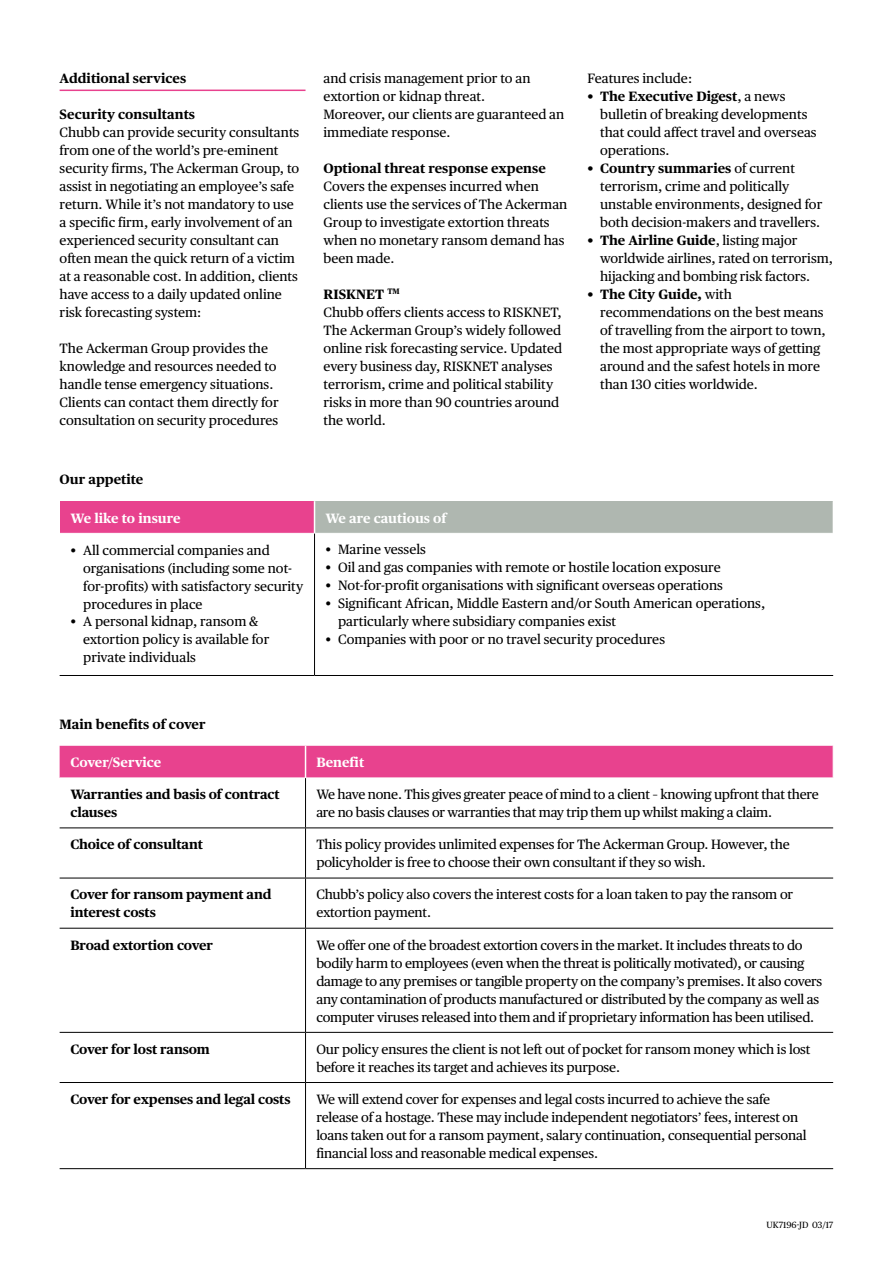
<style>
.page{position:relative;width:893px;height:1263px;background:#fff}
.page>*{position:absolute;margin:0;border:0;box-sizing:border-box;transform-origin:0 0}
.t1{font:13.5px/18px "Chubb Publico Text";color:#000}
.t2{font:700 13.5px/18px "Chubb Publico Text";letter-spacing:-.01em;color:#000}
.t3{font:700 13.5px "Chubb Publico Text";color:#fff}
.t4{font:9px "Chubb Publico Text";color:#000}
.s1{font-weight:700}
</style>
<div class="page">
<hr style="left:60px;top:90px;width:246px;height:1px;background:#e8428e">
<div style="left:60px;top:501px;width:255px;height:32px;background:#e8428e"></div>
<div style="left:315px;top:501px;width:518px;height:32px;background:#afb7b0"></div>
<hr style="left:314px;top:533px;width:1px;height:142px;background:#000">
<hr style="left:315px;top:675px;width:518px;height:1px;background:#000">
<hr style="left:60px;top:675px;width:255px;height:1px;background:#000">
<hr style="left:314px;top:501px;width:1px;height:32px;background:#fff">
<div style="left:60px;top:746px;width:773px;height:32px;background:#e8428e"></div>
<svg style="left:60px;top:828px;width:773px;height:256px"></svg>
<hr style="left:305px;top:778px;width:1px;height:49px;background:#000">
<hr style="left:60px;top:827px;width:246px;height:1px;background:#000">
<hr style="left:306px;top:827px;width:527px;height:1px;background:#000">
<hr style="left:305px;top:828px;width:1px;height:50px;background:#000">
<hr style="left:60px;top:878px;width:246px;height:1px;background:#000">
<hr style="left:306px;top:878px;width:527px;height:1px;background:#000">
<hr style="left:305px;top:878px;width:1px;height:50px;background:#000">
<hr style="left:60px;top:928px;width:246px;height:1px;background:#000">
<hr style="left:306px;top:928px;width:527px;height:1px;background:#000">
<hr style="left:305px;top:928px;width:1px;height:104px;background:#000">
<hr style="left:306px;top:1032px;width:527px;height:1px;background:#000">
<hr style="left:306px;top:1082px;width:527px;height:1px;background:#000">
<hr style="left:305px;top:1083px;width:1px;height:85px;background:#000">
<hr style="left:60px;top:1168px;width:246px;height:1px;background:#000">
<hr style="left:306px;top:1168px;width:527px;height:1px;background:#000">
<hr style="left:60px;top:1032px;width:246px;height:1px;background:#000">
<hr style="left:305px;top:1033px;width:1px;height:49px;background:#000">
<hr style="left:60px;top:1082px;width:246px;height:1px;background:#000">
<hr style="left:305px;top:746px;width:1px;height:32px;background:#fff">
<p class="t2" style="left:60px;top:68px;width:128px">Additional services</p>
<p class="t2" style="left:60px;top:104px;width:137px">Security consultants</p>
<p class="t1" style="left:60px;top:122px;width:241px">Chubb can provide security consultants from one of the world’s pre-eminent security firms, The Ackerman Group, to assist in negotiating an employee’s safe return. While it’s not mandatory to use a specific firm, early involvement of an experienced security consultant can often mean the quick return of a victim at a reasonable cost. In addition, clients have access to a daily updated online risk forecasting system:</p>
<p class="t1" style="left:60px;top:338px;width:221px">The Ackerman Group provides the knowledge and resources needed to handle tense emergency situations.<br>Clients can contact them directly for consultation on security procedures</p>
<p class="t1" style="left:324px;top:68px;width:242px">and crisis management prior to an extortion or kidnap threat.<br>Moreover, our clients are guaranteed an immediate response.</p>
<p class="t2" style="left:324px;top:158px;width:224px">Optional threat response expense</p>
<p class="t1" style="left:324px;top:176px;width:245px">Covers the expenses incurred when clients use the services of The Ackerman<br>Group to investigate extortion threats when no monetary ransom demand has been made.</p>
<p class="t1" style="left:324px;top:284px;width:240px"><span class="s1">RISKNET</span> <sup>TM<br></sup>Chubb offers clients access to RISKNET,<br>The Ackerman Group’s widely followed online risk forecasting service. Updated every business day, RISKNET analyses terrorism, crime and political stability risks in more than 90 countries around the world.</p>
<p class="t1" style="left:587px;top:68px;width:106px">Features include:</p>
<p class="t1" style="left:600px;top:86px;width:218px;text-indent:-13px"><span class="s1">• The Executive Digest</span>, a news bulletin of breaking developments that could affect travel and overseas operations.</p>
<p class="t1" style="left:600px;top:158px;width:224px;text-indent:-13px"><span class="s1">• Country summaries</span> of current terrorism, crime and politically unstable environments, designed for both decision-makers and travellers.</p>
<p class="t1" style="left:600px;top:230px;width:234px;text-indent:-13px"><span class="s1">• The Airline Guide</span>, listing major worldwide airlines, rated on terrorism, hijacking and bombing risk factors.</p>
<p class="t1" style="left:600px;top:284px;width:227px;text-indent:-13px"><span class="s1">• The City Guide,</span> with recommendations on the best means of travelling from the airport to town, the most appropriate ways of getting around and the safest hotels in more than 130 cities worldwide.</p>
<p class="t2" style="left:60px;top:469px;width:85px">Our appetite</p>
<p class="t3" style="left:70px;top:507px;width:112px">We like to insure</p>
<p class="t3" style="left:325px;top:507px;width:123px">We are cautious of</p>
<p class="t1" style="left:83px;top:540px;width:222px;text-indent:-13px">• All commercial companies and organisations (including some not&shy;for-profits) with satisfactory security procedures in place</p>
<p class="t1" style="left:83px;top:612px;width:188px;text-indent:-13px">• A personal kidnap, ransom &amp; extortion policy is available for private individuals</p>
<p class="t1" style="left:325px;top:540px;width:102px">• Marine vessels</p>
<p class="t1" style="left:325px;top:558px;width:397px">• Oil and gas companies with remote or hostile location exposure</p>
<p class="t1" style="left:325px;top:576px;width:399px">• Not-for-profit organisations with significant overseas operations</p>
<p class="t1" style="left:338px;top:594px;width:429px;text-indent:-13px">• Significant African, Middle Eastern and/or South American operations, particularly where subsidiary companies exist</p>
<p class="t1" style="left:325px;top:630px;width:341px">• Companies with poor or no travel security procedures</p>
<p class="t2" style="left:60px;top:715px;width:148px">Main benefits of cover</p>
<p class="t3" style="left:70px;top:752px;width:93px">Cover/Service</p>
<p class="t3" style="left:316px;top:752px;width:49px">Benefit</p>
<p class="t2" style="left:70px;top:784px;width:211px">Warranties and basis of contract clauses</p>
<p class="t1" style="left:316px;top:784px;width:504px">We have none. This gives greater peace of mind to a client – knowing upfront that there are no basis clauses or warranties that may trip them up whilst making a claim.</p>
<p class="t2" style="left:70px;top:834px;width:134px">Choice of consultant</p>
<p class="t1" style="left:316px;top:835px;width:475px">This policy provides unlimited expenses for The Ackerman Group. However, the policyholder is free to choose their own consultant if they so wish.</p>
<p class="t2" style="left:70px;top:885px;width:203px">Cover for ransom payment and interest costs</p>
<p class="t1" style="left:316px;top:885px;width:478px">Chubb’s policy also covers the interest costs for a loan taken to pay the ransom or extortion payment.</p>
<p class="t2" style="left:70px;top:935px;width:144px">Broad extortion cover</p>
<p class="t1" style="left:316px;top:935px;width:508px">We offer one of the broadest extortion covers in the market. It includes threats to do bodily harm to employees (even when the threat is politically motivated), or causing damage to any premises or tangible property on the company’s premises. It also covers any contamination of products manufactured or distributed by the company as well as computer viruses released into them and if proprietary information has been utilised.</p>
<p class="t2" style="left:70px;top:1039px;width:141px">Cover for lost ransom</p>
<p class="t1" style="left:316px;top:1039px;width:496px">Our policy ensures the client is not left out of pocket for ransom money which is lost before it reaches its target and achieves its purpose.</p>
<p class="t2" style="left:70px;top:1089px;width:222px">Cover for expenses and legal costs</p>
<p class="t1" style="left:316px;top:1089px;width:492px">We will extend cover for expenses and legal costs incurred to achieve the safe release of a hostage. These may include independent negotiators’ fees, interest on loans taken out for a ransom payment, salary continuation, consequential personal financial loss and reasonable medical expenses.</p>
<p class="t4" style="left:766px;top:1218px;width:68px">UK7196-JD 03/17</p>
</div>
